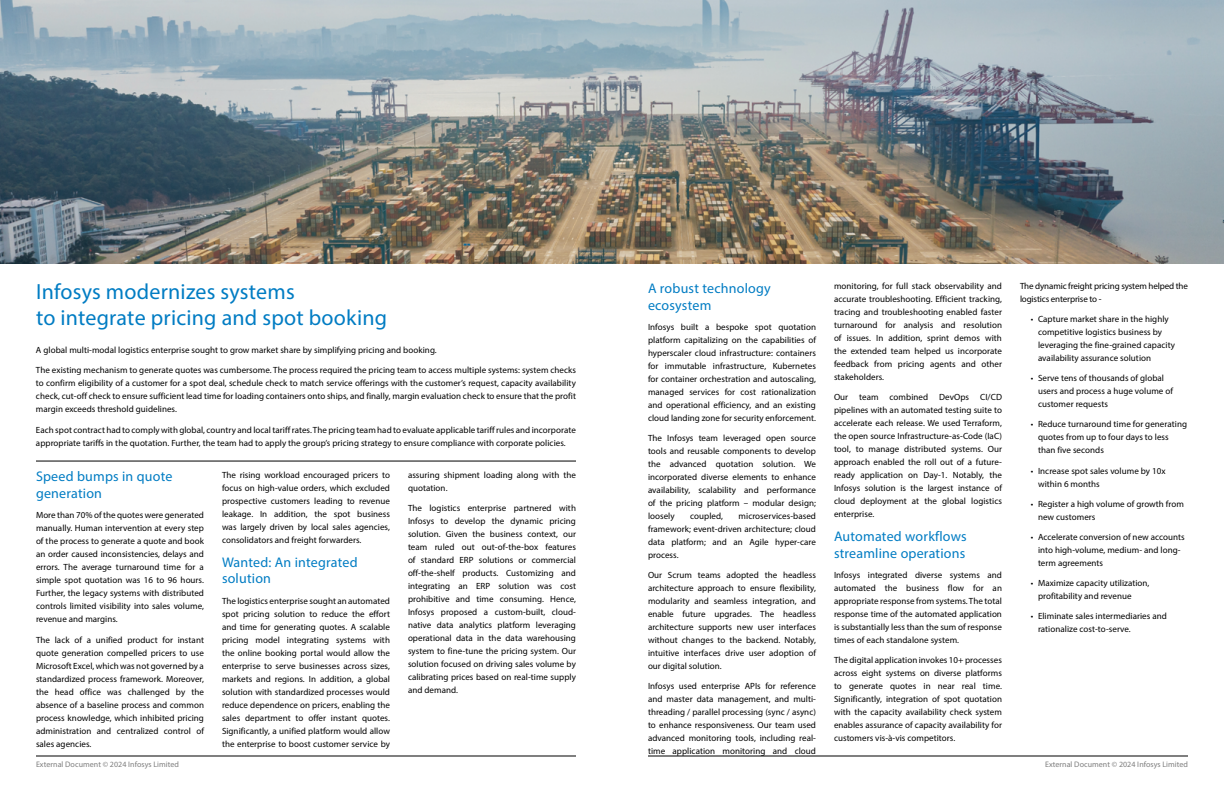
<style>
.page{position:relative;width:1224px;height:792px;background:#fff}
.page>*{position:absolute;margin:0;border:0;box-sizing:border-box;transform-origin:0 0}
.t1{font:22px/26px "Myriad Pro";letter-spacing:.01em;color:#007cc3}
.t2{font:14px/16.8px "Myriad Pro";letter-spacing:.015em;color:#007cc3}
.t3{font:9px/13px "Myriad Pro";letter-spacing:.005em;color:#000;text-align:justify}
.t4{font:9px/13px "Myriad Pro";letter-spacing:-.015em;color:#000}
.t5{font:8px "Myriad Pro";letter-spacing:.005em;color:#7e7e7e}
</style>
<div class="page">
<img style="left:0;top:0;width:1224px;height:264px">
<hr style="left:36px;top:461px;width:540px;height:1px;background:#000">
<hr style="left:36px;top:756px;width:540px;height:1px;background:#000">
<hr style="left:648px;top:756px;width:540px;height:1px;background:#000">
<h1 class="t1" style="left:36px;top:278px;width:353px">Infosys modernizes systems<br>to integrate pricing and spot booking</h1>
<p class="t3" style="left:36px;top:343px;width:402px">A global multi-modal logistics enterprise sought to grow market share by simplifying pricing and booking.</p>
<p class="t3" style="left:36px;top:364px;width:542px">The existing mechanism to generate quotes was cumbersome. The process required the pricing team to access multiple systems: system checks to confirm eligibility of a customer for a spot deal, schedule check to match service offerings with the customer’s request, capacity availability check, cut-off check to ensure sufficient lead time for loading containers onto ships, and finally, margin evaluation check to ensure that the profit margin exceeds threshold guidelines.</p>
<p class="t3" style="left:36px;top:423px;width:541px">Each spot contract had to comply with global, country and local tariff rates. The pricing team had to evaluate applicable tariff rules and incorporate appropriate tariffs in the quotation. Further, the team had to apply the group’s pricing strategy to ensure compliance with corporate policies.</p>
<p class="t3" style="left:222px;top:468px;width:170px">The rising workload encouraged pricers to focus on high-value orders, which excluded prospective customers leading to revenue leakage. In addition, the spot business was largely driven by local sales agencies, consolidators and freight forwarders.</p>
<h2 class="t2" style="left:222px;top:553px;width:137px">Wanted: An integrated solution</h2>
<p class="t3" style="left:222px;top:594px;width:170px">The logistics enterprise sought an automated spot pricing solution to reduce the effort and time for generating quotes. A scalable pricing model integrating systems with the online booking portal would allow the enterprise to serve businesses across sizes, markets and regions. In addition, a global solution with standardized processes would reduce dependence on pricers, enabling the sales department to offer instant quotes.<br>Significantly, a unified platform would allow the enterprise to boost customer service by</p>
<p class="t3" style="left:408px;top:468px;width:170px">assuring shipment loading along with the quotation.</p>
<p class="t3" style="left:408px;top:501px;width:170px">The logistics enterprise partnered with Infosys to develop the dynamic pricing solution. Given the business context, our team ruled out out-of-the-box features of standard ERP solutions or commercial off-the-shelf products. Customizing and integrating an ERP solution was cost prohibitive and time consuming. Hence, Infosys proposed a custom-built, cloud&shy;native data analytics platform leveraging operational data in the data warehousing system to fine-tune the pricing system. Our solution focused on driving sales volume by calibrating prices based on real-time supply and demand.</p>
<h2 class="t2" style="left:36px;top:468px;width:138px">Speed bumps in quote generation</h2>
<p class="t3" style="left:36px;top:509px;width:170px">More than 70% of the quotes were generated manually. Human intervention at every step of the process to generate a quote and book an order caused inconsistencies, delays and errors. The average turnaround time for a simple spot quotation was 16 to 96 hours.<br>Further, the legacy systems with distributed controls limited visibility into sales volume, revenue and margins.</p>
<p class="t3" style="left:36px;top:633px;width:170px">The lack of a unified product for instant quote generation compelled pricers to use Microsoft Excel, which was not governed by a standardized process framework. Moreover, the head office was challenged by the absence of a baseline process and common process knowledge, which inhibited pricing administration and centralized control of sales agencies.</p>
<h2 class="t2" style="left:648px;top:279px;width:124px">A robust technology ecosystem</h2>
<p class="t3" style="left:648px;top:320px;width:170px">Infosys built a bespoke spot quotation platform capitalizing on the capabilities of hyperscaler cloud infrastructure: containers for immutable infrastructure, Kubernetes for container orchestration and autoscaling, managed services for cost rationalization and operational efficiency, and an existing cloud landing zone for security enforcement.</p>
<p class="t3" style="left:648px;top:431px;width:170px">The Infosys team leveraged open source tools and reusable components to develop the advanced quotation solution. We incorporated diverse elements to enhance availability, scalability and performance of the pricing platform – modular design; loosely</p>
<p class="t3" style="left:648px;top:509px;width:170px;text-indent:91px">microservices-based framework; event-driven architecture; cloud data platform; and an Agile hyper-care process.</p>
<p class="t3" style="left:648px;top:568px;width:170px">Our Scrum teams adopted the headless architecture approach to ensure flexibility, modularity and seamless integration, and enable future upgrades. The headless architecture supports new user interfaces without changes to the backend. Notably, intuitive interfaces drive user adoption of our digital solution.</p>
<p class="t3" style="left:648px;top:680px;width:170px">Infosys used enterprise APIs for reference and master data management, and multi&shy;threading / parallel processing (sync / async) to enhance responsiveness. Our team used advanced monitoring tools, including real&shy;time application monitoring and cloud</p>
<p class="t3" style="left:690px;top:509px;width:34px">coupled,</p>
<p class="t3" style="left:834px;top:279px;width:170px">monitoring, for full stack observability and accurate troubleshooting. Efficient tracking, tracing and troubleshooting enabled faster turnaround for analysis and resolution of issues. In addition, sprint demos with the extended team helped us incorporate feedback from pricing agents and other stakeholders.</p>
<p class="t3" style="left:834px;top:390px;width:170px">Our team combined DevOps CI/CD pipelines with an automated testing suite to accelerate each release. We used Terraform, the open source Infrastructure-as-Code (IaC) tool, to manage distributed systems. Our approach enabled the roll out of a future&shy;ready application on Day-1. Notably, the Infosys solution is the largest instance of cloud deployment at the global logistics enterprise.</p>
<h2 class="t2" style="left:834px;top:528px;width:134px">Automated workflows streamline operations</h2>
<p class="t3" style="left:834px;top:569px;width:170px">Infosys integrated diverse systems and automated the business flow for an appropriate response from systems. The total response time of the automated application is substantially less than the sum of response times of each standalone system.</p>
<p class="t3" style="left:834px;top:654px;width:170px">The digital application invokes 10+ processes across eight systems on diverse platforms to generate quotes in near real time.<br>Significantly, integration of spot quotation with the capacity availability check system enables assurance of capacity availability for customers vis-à-vis competitors.</p>
<p class="t4" style="left:1020px;top:279px;width:170px">The dynamic freight pricing system helped the logistics enterprise to -</p>
<p class="t3" style="left:1038px;top:312px;width:139px;text-align:left;text-indent:-7px">• Capture market share in the highly competitive logistics business by leveraging the fine-grained capacity availability assurance solution</p>
<p class="t3" style="left:1038px;top:372px;width:137px;text-align:left;text-indent:-7px">• Serve tens of thousands of global users and process a huge volume of customer requests</p>
<p class="t3" style="left:1038px;top:418px;width:151px;text-align:left;text-indent:-7px">• Reduce turnaround time for generating quotes from up to four days to less than five seconds</p>
<p class="t3" style="left:1038px;top:464px;width:129px;text-indent:-7px">• Increase spot sales volume by 10x within 6 months</p>
<p class="t3" style="left:1038px;top:497px;width:148px;text-indent:-7px">• Register a high volume of growth from new customers</p>
<p class="t3" style="left:1038px;top:530px;width:148px;text-align:left;text-indent:-7px">• Accelerate conversion of new accounts into high-volume, medium- and long&shy;term agreements</p>
<p class="t3" style="left:1038px;top:577px;width:113px;text-indent:-7px">• Maximize capacity utilization, profitability and revenue</p>
<p class="t3" style="left:1038px;top:610px;width:130px;text-indent:-7px">• Eliminate sales intermediaries and rationalize cost-to-serve.</p>
<p class="t5" style="left:36px;top:759px;width:144px">External Document © 2024 Infosys Limited</p>
<p class="t5" style="left:1045px;top:759px;width:144px">External Document © 2024 Infosys Limited</p>
</div>
